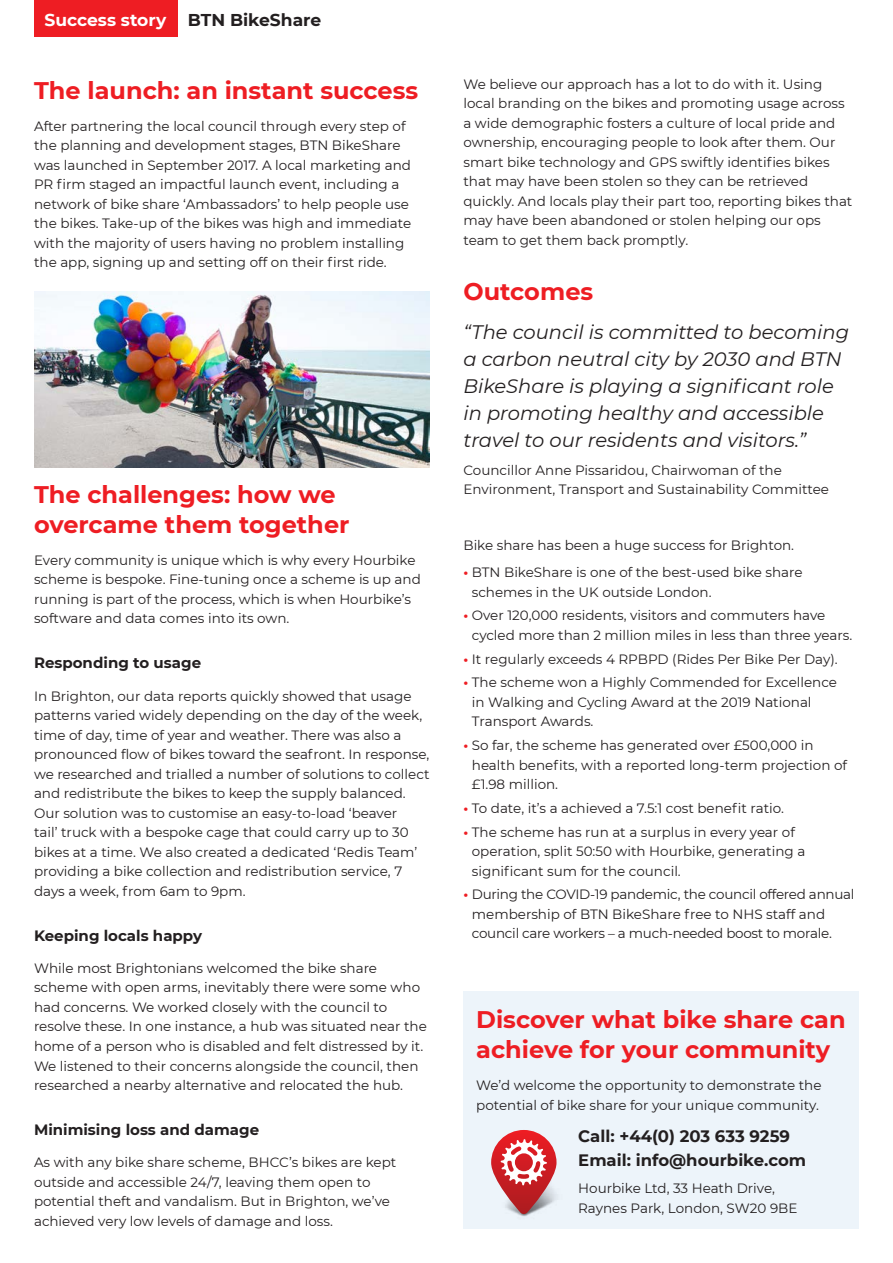
<style>
.page{position:relative;width:893px;height:1263px;background:#fff}
.page>*{position:absolute;margin:0;border:0;box-sizing:border-box;transform-origin:0 0}
.t1{font:700 24px/30px "Montserrat";color:#ee1d23}
.t2{font:italic 19.5px/27px "Montserrat";color:#231f20}
.t3{font:700 17.1px "Montserrat";color:#fff}
.t4{font:700 17.1px "Montserrat";color:#231f20}
.t5{font:700 16.5px/24px "Montserrat";color:#231f20}
.t6{font:700 15px "Montserrat";color:#231f20}
.t7{font:13.5px/19.5px "Montserrat";color:#231f20}
.t8{font:13.5px/19.5px "Montserrat";letter-spacing:-.02em;color:#231f20}
.s1{font-weight:700;color:#ee1d23}
</style>
<div class="page">
<div style="left:463px;top:992px;width:396px;height:237px;background:#edf4fa"></div>
<img style="left:34px;top:291px;width:395px;height:177px">
<img style="left:518px;top:1214px;width:12px;height:3px">
<svg style="left:491px;top:1130px;width:65px;height:84px"></svg>
<div style="left:34px;top:0;width:143px;height:37px;background:#ee1d23"></div>
<p class="t3" style="left:45px;top:8px;width:123px">Success story</p>
<p class="t4" style="left:188px;top:8px;width:135px">BTN BikeShare</p>
<p class="t1" style="left:34px;top:74px;width:386px">The launch: an instant success</p>
<p class="t7" style="left:34px;top:116px;width:379px">After partnering the local council through every step of the planning and development stages, BTN BikeShare was launched in September 2017. A local marketing and PR firm staged an impactful launch event, including a network of bike share ‘Ambassadors’ to help people use the bikes. Take-up of the bikes was high and immediate with the majority of users having no problem installing the app, signing up and setting off on their first ride.</p>
<p class="t1" style="left:34px;top:478px;width:317px">The challenges: how we overcame them together</p>
<p class="t7" style="left:34px;top:550px;width:388px">Every community is unique which is why every Hourbike scheme is bespoke. Fine-tuning once a scheme is up and running is part of the process, which is when Hourbike’s software and data comes into its own.</p>
<p class="t6" style="left:34px;top:652px;width:169px">Responding to usage</p>
<p class="t7" style="left:34px;top:686px;width:397px">In Brighton, our data reports quickly showed that usage patterns varied widely depending on the day of the week, time of day, time of year and weather. There was also a pronounced flow of bikes toward the seafront. In response, we researched and trialled a number of solutions to collect and redistribute the bikes to keep the supply balanced.<br>Our solution was to customise an easy-to-load ‘beaver<br>tail’ truck with a bespoke cage that could carry up to 30 bikes at a time. We also created a dedicated ‘Redis Team’ providing a bike collection and redistribution service, 7 days a week, from 6am to 9pm.</p>
<p class="t6" style="left:34px;top:924px;width:170px">Keeping locals happy</p>
<p class="t7" style="left:34px;top:958px;width:394px">While most Brightonians welcomed the bike share scheme with open arms, inevitably there were some who had concerns. We worked closely with the council to resolve these. In one instance, a hub was situated near the home of a person who is disabled and felt distressed by it.<br>We listened to their concerns alongside the council, then researched a nearby alternative and relocated the hub.</p>
<p class="t6" style="left:34px;top:1119px;width:227px">Minimising loss and damage</p>
<p class="t7" style="left:34px;top:1152px;width:364px">As with any bike share scheme, BHCC’s bikes are kept outside and accessible 24/7, leaving them open to potential theft and vandalism. But in Brighton, we’ve achieved very low levels of damage and loss.</p>
<p class="t7" style="left:463px;top:74px;width:390px">We believe our approach has a lot to do with it. Using local branding on the bikes and promoting usage across a wide demographic fosters a culture of local pride and ownership, encouraging people to look after them. Our smart bike technology and GPS swiftly identifies bikes that may have been stolen so they can be retrieved quickly. And locals play their part too, reporting bikes that may have been abandoned or stolen helping our ops team to get them back promptly.</p>
<p class="t1" style="left:463px;top:275px;width:131px">Outcomes</p>
<p class="t2" style="left:463px;top:318px;width:387px">“The council is committed to becoming a carbon neutral city by 2030 and BTN BikeShare is playing a significant role in promoting healthy and accessible travel to our residents and visitors.”</p>
<p class="t7" style="left:463px;top:460px;width:367px">Councillor Anne Pissaridou, Chairwoman of the<br>Environment, Transport and Sustainability Committee</p>
<p class="t7" style="left:463px;top:534px;width:332px">Bike share has been a huge success for Brighton.</p>
<p class="t7" style="left:472px;top:562px;width:332px;text-indent:-8px"><span class="s1">•</span> BTN BikeShare is one of the best-used bike share schemes in the UK outside London.</p>
<p class="t7" style="left:472px;top:605px;width:382px;text-indent:-8px"><span class="s1">•</span> Over 120,000 residents, visitors and commuters have cycled more than 2 million miles in less than three years.</p>
<p class="t7" style="left:463px;top:648px;width:376px"><span class="s1">•</span> It regularly exceeds 4 RPBPD (Rides Per Bike Per Day).</p>
<p class="t7" style="left:472px;top:672px;width:367px;text-indent:-8px"><span class="s1">•</span> The scheme won a Highly Commended for Excellence in Walking and Cycling Award at the 2019 National<br>Transport Awards.</p>
<p class="t7" style="left:472px;top:735px;width:377px;text-indent:-8px"><span class="s1">•</span> So far, the scheme has generated over £500,000 in health benefits, with a reported long-term projection of £1.98 million.</p>
<p class="t7" style="left:463px;top:798px;width:322px"><span class="s1">•</span> To date, it’s a achieved a 7.5:1 cost benefit ratio.</p>
<p class="t7" style="left:472px;top:821px;width:335px;text-indent:-8px"><span class="s1">•</span> The scheme has run at a surplus in every year of operation, split 50:50 with Hourbike, generating a significant sum for the council.</p>
<p class="t8" style="left:472px;top:884px;width:384px;text-indent:-8px"><span class="s1">•</span> During the COVID-19 pandemic, the council offered annual membership of BTN BikeShare free to NHS staff and council care workers – a much-needed boost to morale.</p>
<p class="t1" style="left:476px;top:1003px;width:371px">Discover what bike share can achieve for your community</p>
<p class="t7" style="left:476px;top:1075px;width:347px">We’d welcome the opportunity to demonstrate the potential of bike share for your unique community.</p>
<p class="t5" style="left:578px;top:1123px;width:229px">Call: +44(0) 203 633 9259<br>Email: info@hourbike.com</p>
<p class="t7" style="left:578px;top:1178px;width:221px">Hourbike Ltd, 33 Heath Drive,<br>Raynes Park, London, SW20 9BE</p>
</div>
